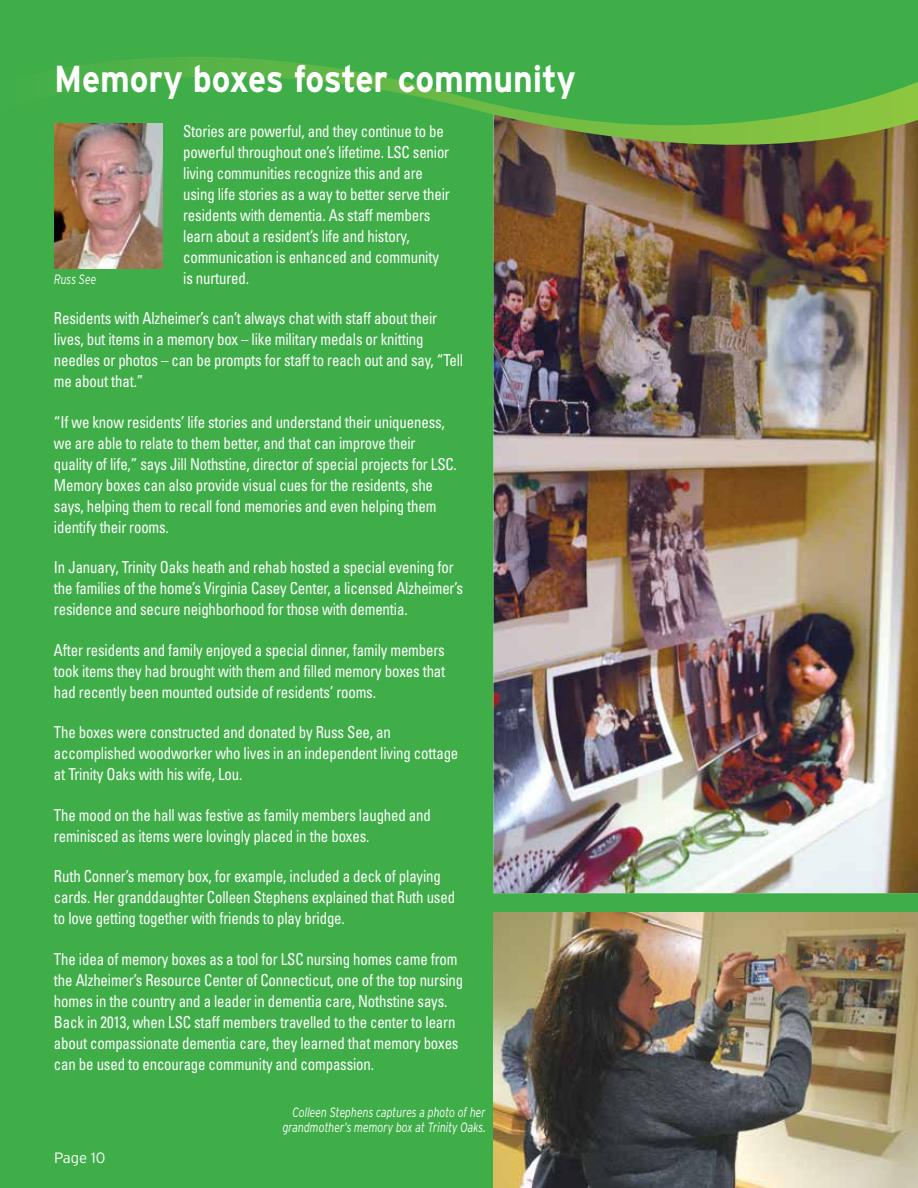
<style>
.page{position:relative;width:918px;height:1188px;background:#3fae49}
.page>*{position:absolute;margin:0;border:0;box-sizing:border-box;transform-origin:0 0}
.t1{font:700 37.5px "Interstate";color:#fff;scale:.9 1}
.t2{font:condensed 16.5px/21px "Univers";letter-spacing:-.01em;color:#fff;scale:.9 1}
.t3{font:300 15px "Interstate";color:#fff}
.t4{font:italic 300 13.5px/15px "Interstate";color:#fff;text-align:right;scale:.78 1}
</style>
<div class="page">
<img style="left:494px;top:173px;width:424px;height:720px">
<svg style="left:80px;top:57px;width:838px;height:116px"></svg>
<img style="left:54px;top:123px;width:109px;height:145px">
<img style="left:494px;top:913px;width:424px;height:275px">
<h1 class="t1" style="left:54px;top:58px;width:582px">Memory boxes foster community</h1>
<p class="t2" style="left:183px;top:120px;width:298px">Stories are powerful, and they continue to be powerful throughout one’s lifetime. LSC senior living communities recognize this and are using life stories as a way to better serve their residents with dementia. As staff members learn about a resident’s life and history, communication is enhanced and community is nurtured.</p>
<p class="t2" style="left:54px;top:308px;width:456px">Residents with Alzheimer’s can’t always chat with staff about their lives, but items in a memory box – like military medals or knitting needles or photos – can be prompts for staff to reach out and say, “Tell me about that.”</p>
<p class="t2" style="left:54px;top:411px;width:449px">“If we know residents’ life stories and understand their uniqueness, we are able to relate to them better, and that can improve their quality of life,” says Jill Nothstine, director of special projects for LSC.<br>Memory boxes can also provide visual cues for the residents, she says, helping them to recall fond memories and even helping them identify their rooms.</p>
<p class="t2" style="left:54px;top:557px;width:456px">In January, Trinity Oaks heath and rehab hosted a special evening for the families of the home’s Virginia Casey Center, a licensed Alzheimer’s residence and secure neighborhood for those with dementia.</p>
<p class="t2" style="left:54px;top:639px;width:436px;text-align:justify">After residents and family enjoyed a special dinner, family members took items they had brought with them and filled memory boxes that had recently been mounted outside of residents’ rooms.</p>
<p class="t2" style="left:54px;top:722px;width:451px">The boxes were constructed and donated by Russ See, an accomplished woodworker who lives in an independent living cottage at Trinity Oaks with his wife, Lou.</p>
<p class="t2" style="left:54px;top:804px;width:420px">The mood on the hall was festive as family members laughed and reminisced as items were lovingly placed in the boxes.</p>
<p class="t2" style="left:54px;top:866px;width:447px">Ruth Conner’s memory box, for example, included a deck of playing cards. Her granddaughter Colleen Stephens explained that Ruth used to love getting together with friends to play bridge.</p>
<p class="t2" style="left:54px;top:948px;width:456px">The idea of memory boxes as a tool for LSC nursing homes came from the Alzheimer’s Resource Center of Connecticut, one of the top nursing homes in the country and a leader in dementia care, Nothstine says.<br>Back in 2013, when LSC staff members travelled to the center to learn about compassionate dementia care, they learned that memory boxes can be used to encourage community and compassion.</p>
<p class="t4" style="left:54px;top:271px;width:56px">Russ See</p>
<p class="t3" style="left:54px;top:1149px;width:53px">Page 10</p>
<p class="t4" style="left:283px;top:1105px;width:262px">Colleen Stephens captures a photo of her grandmother’s memory box at Trinity Oaks.</p>
</div>
